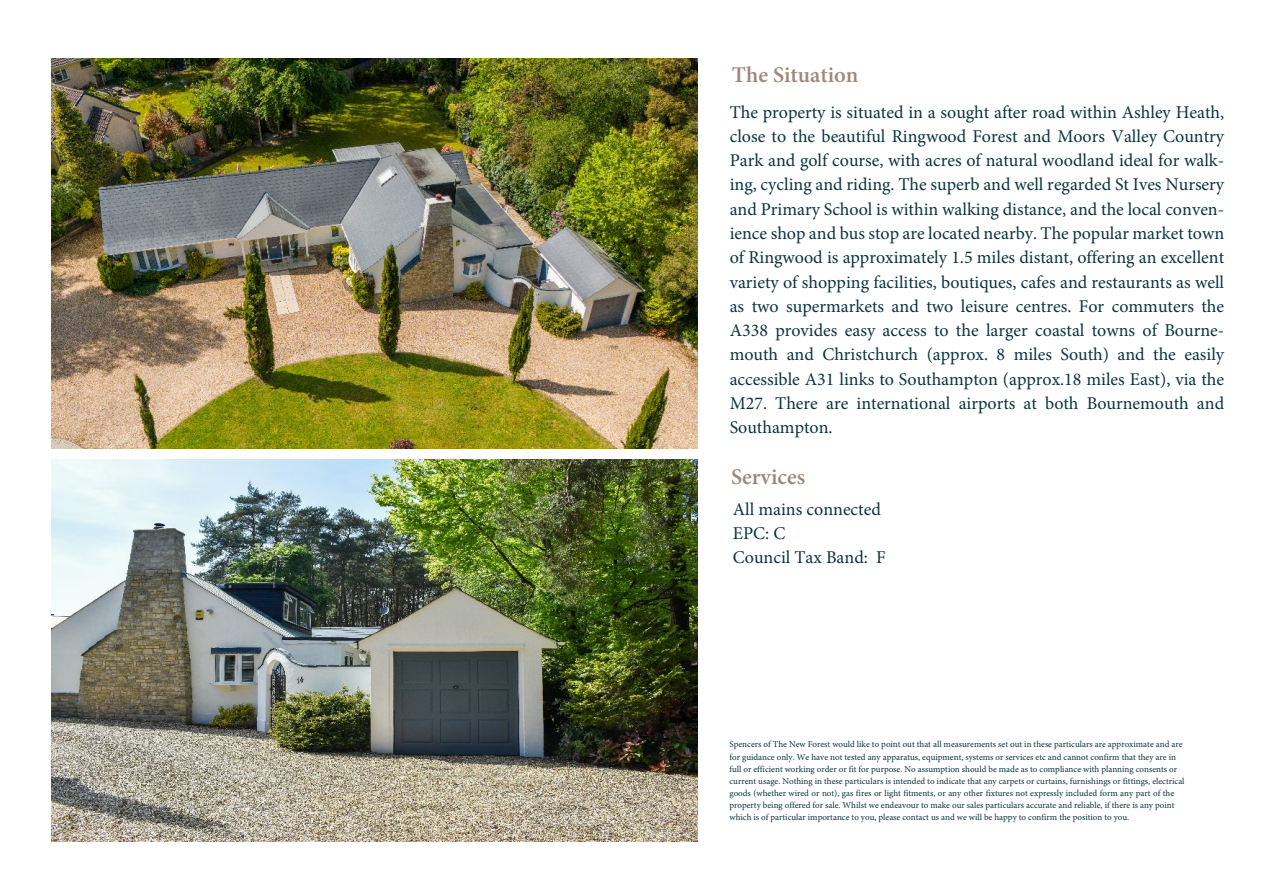
<style>
.page{position:relative;width:1263px;height:893px;background:#fff}
.page>*{position:absolute;margin:0;border:0;box-sizing:border-box;transform-origin:0 0}
.t1{font:600 22.5px "Minion Pro";color:#9e887b}
.t2{font:18px/24.3px "Minion Pro";color:#0b343e;text-align:justify}
.t3{font:18px/24.3px "Minion Pro";color:#0b333d}
.t4{font:9px/12.1px "Minion Pro";color:#0b333d}
</style>
<div class="page">
<img style="left:51px;top:460px;width:647px;height:382px">
<img style="left:51px;top:59px;width:647px;height:389px">
<p class="t1" style="left:732px;top:66px;width:128px">The Situation</p>
<p class="t2" style="left:730px;top:101px;width:496px">The property is situated in a sought after road within Ashley Heath, close to the beautiful Ringwood Forest and Moors Valley Country Park and golf course, with acres of natural woodland ideal for walk&shy;ing, cycling and riding. The superb and well regarded St Ives Nursery and Primary School is within walking distance, and the local conven&shy;ience shop and bus stop are located nearby. The popular market town of Ringwood is approximately 1.5 miles distant, offering an excellent variety of shopping facilities, boutiques, cafes and restaurants as well as two supermarkets and two leisure centres. For commuters the A338 provides easy access to the larger coastal towns of Bourne&shy;mouth and Christchurch (approx. 8 miles South) and the easily accessible A31 links to Southampton (approx.18 miles East), via the M27. There are international airports at both Bournemouth and Southampton.</p>
<p class="t1" style="left:731px;top:468px;width:76px">Services</p>
<p class="t3" style="left:733px;top:498px;width:154px">All mains connected<br>EPC: C<br>Council Tax Band: F</p>
<p class="t4" style="left:729px;top:739px;width:457px">Spencers of The New Forest would like to point out that all measurements set out in these particulars are approximate and are for guidance only. We have not tested any apparatus, equipment, systems or services etc and cannot confirm that they are in full or efficient working order or fit for purpose. No assumption should be made as to compliance with planning consents or current usage. Nothing in these particulars is intended to indicate that any carpets or curtains, furnishings or fittings, electrical goods (whether wired or not), gas fires or light fitments, or any other fixtures not expressly included form any part of the property being offered for sale. Whilst we endeavour to make our sales particulars accurate and reliable, if there is any point which is of particular importance to you, please contact us and we will be happy to confirm the position to you.</p>
</div>
